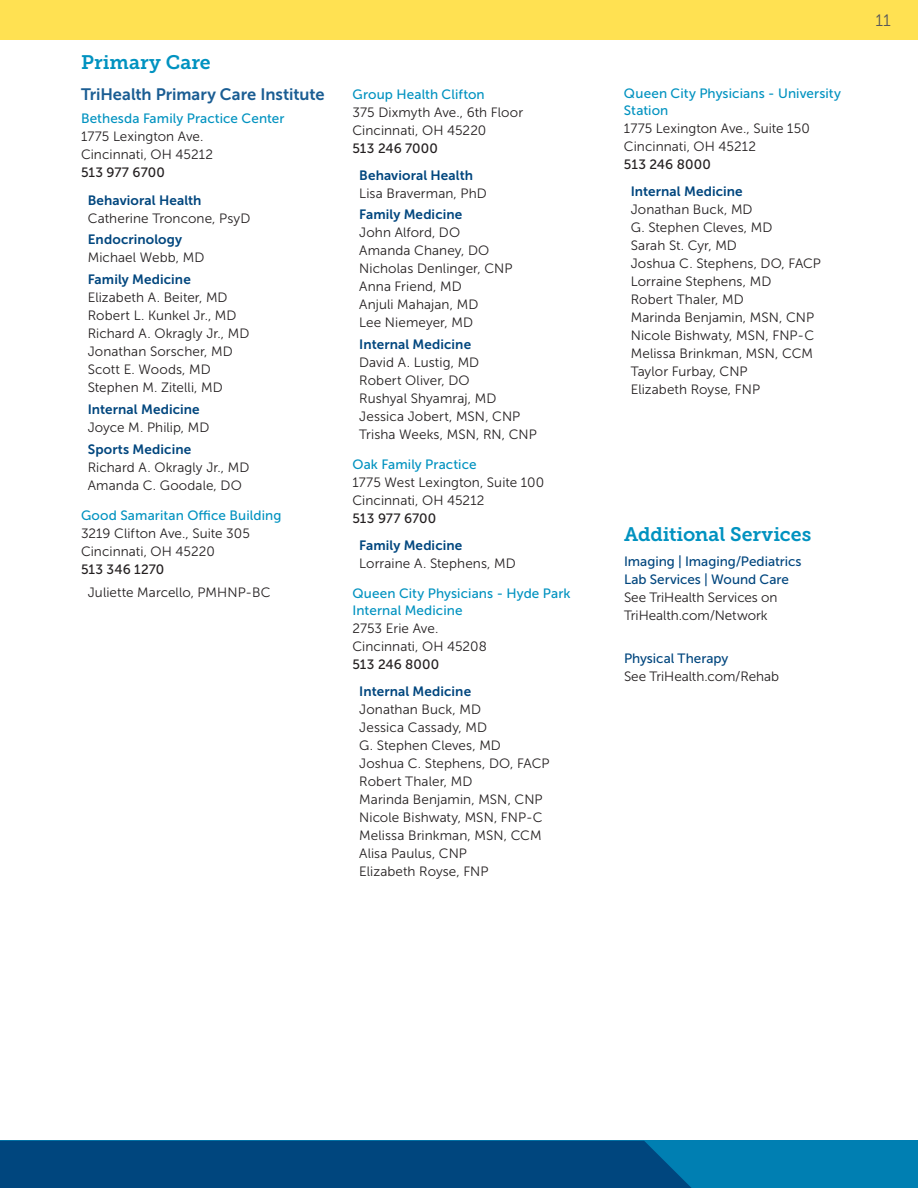
<style>
.page{position:relative;width:918px;height:1188px;background:#fff}
.page>*{position:absolute;margin:0;border:0;box-sizing:border-box;transform-origin:0 0}
.Specialities_Primary_Head-NO_span{font:19.5px "Museo Slab 700";letter-spacing:-.005em;color:#0092c0}
.Specialities_Primary_Head-SPAN{font:19.5px "Museo Slab 700";letter-spacing:.005em;color:#0092c0}
.LIST-INSTITUTE_SPEC{font:16.5px "Museo Sans 700";letter-spacing:-.005em;color:#1a5d93}
.SPEC_PRIM_CARE_HEAD{font:16.5px "Museo Sans 300";color:#57585a}
.LIST-Doctor{font:13.5px "Museo Sans 300";letter-spacing:.01em;color:#231f20}
.LIST-addresses{font:13.5px "Museo Sans 300";letter-spacing:.005em;color:#231f20}
.LIST-office_name{font:13.5px/16.5px "Museo Sans 500";letter-spacing:.01em;color:#0092c0}
.LIST-sub-specialty{font:13.5px "Museo Sans 700";letter-spacing:.01em;color:#00467e}
.ADDITIONAL-text{font:13.5px/18px "Museo Sans 300";letter-spacing:-.005em;color:#231f20}
.ADDITIONAL-subhead{font:13.5px/18px "Museo Sans 500";color:#00467e}
.LIST-phone_number{font:13.5px "Museo Sans 500";letter-spacing:.01em;color:#231f20}
</style>
<div class="page">
<div style="left:0;top:1141px;width:918px;height:47px;background:#007fb2"></div>
<div style="left:0;top:1141px;width:692px;height:47px;background:#00467e"></div>
<div style="left:0;top:0;width:918px;height:40px;background:#ffe152"></div>
<p class="Specialities_Primary_Head-SPAN" style="left:81px;top:51px;width:131px">Primary Care</p>
<p class="LIST-INSTITUTE_SPEC" style="left:81px;top:85px;width:245px">TriHealth Primary Care Institute</p>
<p class="LIST-office_name" style="left:81px;top:111px;width:205px">Bethesda Family Practice Center</p>
<p class="LIST-addresses" style="left:81px;top:129px;width:124px">1775 Lexington Ave.</p>
<p class="LIST-addresses" style="left:81px;top:147px;width:134px">Cincinnati, OH 45212</p>
<p class="LIST-phone_number" style="left:81px;top:165px;width:85px">513 977 6700</p>
<p class="LIST-sub-specialty" style="left:88px;top:192px;width:115px">Behavioral Health</p>
<p class="LIST-Doctor" style="left:88px;top:211px;width:164px">Catherine Troncone, PsyD</p>
<p class="LIST-sub-specialty" style="left:88px;top:232px;width:96px">Endocrinology</p>
<p class="LIST-Doctor" style="left:88px;top:250px;width:118px">Michael Webb, MD</p>
<p class="LIST-sub-specialty" style="left:88px;top:272px;width:105px">Family Medicine</p>
<p class="LIST-Doctor" style="left:88px;top:290px;width:141px">Elizabeth A. Beiter, MD</p>
<p class="LIST-Doctor" style="left:88px;top:308px;width:150px">Robert L. Kunkel Jr., MD</p>
<p class="LIST-Doctor" style="left:88px;top:326px;width:163px">Richard A. Okragly Jr., MD</p>
<p class="LIST-Doctor" style="left:88px;top:344px;width:147px">Jonathan Sorscher, MD</p>
<p class="LIST-Doctor" style="left:88px;top:362px;width:125px">Scott E. Woods, MD</p>
<p class="LIST-Doctor" style="left:88px;top:380px;width:137px">Stephen M. Zitelli, MD</p>
<p class="LIST-sub-specialty" style="left:88px;top:402px;width:113px">Internal Medicine</p>
<p class="LIST-Doctor" style="left:88px;top:420px;width:123px">Joyce M. Philip, MD</p>
<p class="LIST-sub-specialty" style="left:88px;top:441px;width:105px">Sports Medicine</p>
<p class="LIST-Doctor" style="left:88px;top:460px;width:163px">Richard A. Okragly Jr., MD</p>
<p class="LIST-Doctor" style="left:88px;top:478px;width:156px">Amanda C. Goodale, DO</p>
<p class="LIST-office_name" style="left:81px;top:507px;width:202px">Good Samaritan Office Building</p>
<p class="LIST-addresses" style="left:81px;top:526px;width:170px">3219 Clifton Ave., Suite 305</p>
<p class="LIST-addresses" style="left:81px;top:544px;width:135px">Cincinnati, OH 45220</p>
<p class="LIST-phone_number" style="left:81px;top:562px;width:85px">513 346 1270</p>
<p class="LIST-Doctor" style="left:88px;top:585px;width:184px">Juliette Marcello, PMHNP-BC</p>
<p class="LIST-office_name" style="left:352px;top:86px;width:134px">Group Health Clifton</p>
<p class="LIST-addresses" style="left:352px;top:105px;width:172px">375 Dixmyth Ave., 6th Floor</p>
<p class="LIST-addresses" style="left:352px;top:123px;width:135px">Cincinnati, OH 45220</p>
<p class="LIST-phone_number" style="left:352px;top:140px;width:87px">513 246 7000</p>
<p class="LIST-sub-specialty" style="left:359px;top:168px;width:115px">Behavioral Health</p>
<p class="LIST-Doctor" style="left:359px;top:186px;width:129px">Lisa Braverman, PhD</p>
<p class="LIST-sub-specialty" style="left:359px;top:207px;width:105px">Family Medicine</p>
<p class="LIST-Doctor" style="left:359px;top:226px;width:103px">John Alford, DO</p>
<p class="LIST-Doctor" style="left:359px;top:244px;width:132px">Amanda Chaney, DO</p>
<p class="LIST-Doctor" style="left:359px;top:262px;width:155px">Nicholas Denlinger, CNP</p>
<p class="LIST-Doctor" style="left:359px;top:280px;width:104px">Anna Friend, MD</p>
<p class="LIST-Doctor" style="left:359px;top:298px;width:121px">Anjuli Mahajan, MD</p>
<p class="LIST-Doctor" style="left:359px;top:316px;width:115px">Lee Niemeyer, MD</p>
<p class="LIST-sub-specialty" style="left:359px;top:337px;width:113px">Internal Medicine</p>
<p class="LIST-Doctor" style="left:359px;top:355px;width:122px">David A. Lustig, MD</p>
<p class="LIST-Doctor" style="left:359px;top:373px;width:112px">Robert Oliver, DO</p>
<p class="LIST-Doctor" style="left:359px;top:391px;width:139px">Rushyal Shyamraj, MD</p>
<p class="LIST-Doctor" style="left:359px;top:409px;width:163px">Jessica Jobert, MSN, CNP</p>
<p class="LIST-Doctor" style="left:359px;top:427px;width:179px">Trisha Weeks, MSN, RN, CNP</p>
<p class="LIST-office_name" style="left:352px;top:456px;width:126px">Oak Family Practice</p>
<p class="LIST-addresses" style="left:352px;top:475px;width:193px">1775 West Lexington, Suite 100</p>
<p class="LIST-addresses" style="left:352px;top:493px;width:134px">Cincinnati, OH 45212</p>
<p class="LIST-phone_number" style="left:352px;top:511px;width:85px">513 977 6700</p>
<p class="LIST-sub-specialty" style="left:359px;top:538px;width:105px">Family Medicine</p>
<p class="LIST-Doctor" style="left:359px;top:556px;width:158px">Lorraine A. Stephens, MD</p>
<p class="LIST-office_name" style="left:352px;top:585px;width:220px">Queen City Physicians - Hyde Park<br>Internal Medicine</p>
<p class="LIST-addresses" style="left:352px;top:621px;width:87px">2753 Erie Ave.</p>
<p class="LIST-addresses" style="left:352px;top:639px;width:136px">Cincinnati, OH 45208</p>
<p class="LIST-phone_number" style="left:352px;top:657px;width:88px">513 246 8000</p>
<p class="LIST-sub-specialty" style="left:359px;top:684px;width:113px">Internal Medicine</p>
<p class="LIST-Doctor" style="left:359px;top:702px;width:123px">Jonathan Buck, MD</p>
<p class="LIST-Doctor" style="left:359px;top:720px;width:129px">Jessica Cassady, MD</p>
<p class="LIST-Doctor" style="left:359px;top:738px;width:143px">G. Stephen Cleves, MD</p>
<p class="LIST-Doctor" style="left:359px;top:756px;width:192px">Joshua C. Stephens, DO, FACP</p>
<p class="LIST-Doctor" style="left:359px;top:774px;width:115px">Robert Thaler, MD</p>
<p class="LIST-Doctor" style="left:359px;top:792px;width:185px">Marinda Benjamin, MSN, CNP</p>
<p class="LIST-Doctor" style="left:359px;top:810px;width:185px">Nicole Bishwaty, MSN, FNP-C</p>
<p class="LIST-Doctor" style="left:359px;top:828px;width:184px">Melissa Brinkman, MSN, CCM</p>
<p class="LIST-Doctor" style="left:359px;top:846px;width:109px">Alisa Paulus, CNP</p>
<p class="LIST-Doctor" style="left:359px;top:864px;width:131px">Elizabeth Royse, FNP</p>
<p class="LIST-office_name" style="left:624px;top:85px;width:219px">Queen City Physicians - University<br>Station</p>
<p class="LIST-addresses" style="left:624px;top:121px;width:187px">1775 Lexington Ave., Suite 150</p>
<p class="LIST-addresses" style="left:624px;top:139px;width:134px">Cincinnati, OH 45212</p>
<p class="LIST-phone_number" style="left:624px;top:157px;width:88px">513 246 8000</p>
<p class="LIST-sub-specialty" style="left:631px;top:184px;width:113px">Internal Medicine</p>
<p class="LIST-Doctor" style="left:631px;top:202px;width:123px">Jonathan Buck, MD</p>
<p class="LIST-Doctor" style="left:631px;top:220px;width:143px">G. Stephen Cleves, MD</p>
<p class="LIST-Doctor" style="left:631px;top:238px;width:108px">Sarah St. Cyr, MD</p>
<p class="LIST-Doctor" style="left:631px;top:256px;width:192px">Joshua C. Stephens, DO, FACP</p>
<p class="LIST-Doctor" style="left:631px;top:274px;width:142px">Lorraine Stephens, MD</p>
<p class="LIST-Doctor" style="left:631px;top:292px;width:115px">Robert Thaler, MD</p>
<p class="LIST-Doctor" style="left:631px;top:310px;width:185px">Marinda Benjamin, MSN, CNP</p>
<p class="LIST-Doctor" style="left:631px;top:328px;width:185px">Nicole Bishwaty, MSN, FNP-C</p>
<p class="LIST-Doctor" style="left:631px;top:346px;width:184px">Melissa Brinkman, MSN, CCM</p>
<p class="LIST-Doctor" style="left:631px;top:364px;width:118px">Taylor Furbay, CNP</p>
<p class="LIST-Doctor" style="left:631px;top:382px;width:131px">Elizabeth Royse, FNP</p>
<p class="SPEC_PRIM_CARE_HEAD" style="left:875px;top:11px;width:17px">11</p>
<p class="Specialities_Primary_Head-NO_span" style="left:624px;top:523px;width:189px">Additional Services</p>
<p class="ADDITIONAL-subhead" style="left:624px;top:552px;width:179px">Imaging | Imaging/Pediatrics<br>Lab Services | Wound Care</p>
<p class="ADDITIONAL-text" style="left:624px;top:588px;width:155px">See TriHealth Services on<br>TriHealth.com/Network</p>
<p class="ADDITIONAL-subhead" style="left:624px;top:649px;width:106px">Physical Therapy</p>
<p class="ADDITIONAL-text" style="left:624px;top:667px;width:157px">See TriHealth.com/Rehab</p>
</div>
